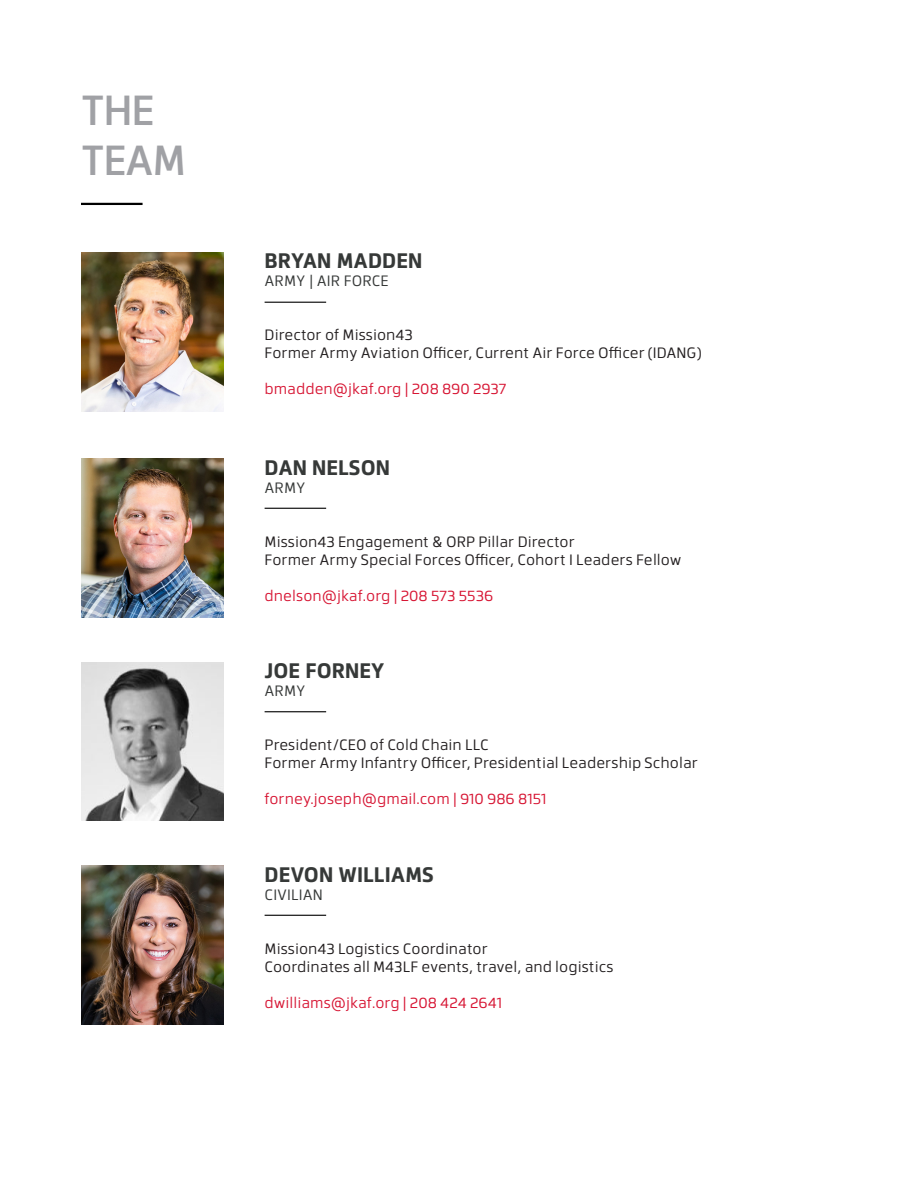
<style>
.page{position:relative;width:918px;height:1188px;background:#fff}
.page>*{position:absolute;margin:0;border:0;box-sizing:border-box;transform-origin:0 0}
.t1{font:500 42px/50.4px "Facto";letter-spacing:-.03em;color:#a0a1a5}
.Name{font:700 21px "Facto";color:#363938}
.Body{font:15px/18px "Facto";color:#231f20}
.Body-2{font:15px "Facto";color:#d71634}
.Branch{font:15px "Facto";color:#363938}
</style>
<div class="page">
<hr style="left:81px;top:203px;width:62px;height:2px;background:#000">
<hr style="left:265px;top:302px;width:61px;height:1px;background:#000">
<hr style="left:265px;top:508px;width:61px;height:1px;background:#000">
<hr style="left:265px;top:711px;width:61px;height:1px;background:#000">
<hr style="left:265px;top:915px;width:61px;height:1px;background:#000">
<img style="left:81px;top:253px;width:143px;height:158px">
<img style="left:81px;top:459px;width:143px;height:158px">
<img style="left:81px;top:662px;width:143px;height:159px">
<img style="left:81px;top:866px;width:143px;height:158px">
<p class="t1" style="left:81px;top:82px;width:107px">THE<br>TEAM</p>
<p class="Name" style="left:265px;top:245px;width:159px">BRYAN MADDEN</p>
<p class="Branch" style="left:265px;top:270px;width:126px">ARMY | AIR FORCE</p>
<p class="Body" style="left:265px;top:325px;width:439px">Director of Mission43<br>Former Army Aviation Officer, Current Air Force Officer (IDANG)</p>
<p class="Body-2" style="left:265px;top:378px;width:244px">bmadden@jkaf.org | 208 890 2937</p>
<p class="Name" style="left:265px;top:451px;width:127px">DAN NELSON</p>
<p class="Branch" style="left:265px;top:476px;width:43px">ARMY</p>
<p class="Body" style="left:265px;top:531px;width:312px">Mission43 Engagement &amp; ORP Pillar Director</p>
<p class="Body" style="left:265px;top:549px;width:418px">Former Army Special Forces Officer, Cohort I Leaders Fellow</p>
<p class="Body-2" style="left:265px;top:584px;width:230px">dnelson@jkaf.org | 208 573 5536</p>
<p class="Name" style="left:265px;top:655px;width:122px">JOE FORNEY</p>
<p class="Branch" style="left:265px;top:680px;width:43px">ARMY</p>
<p class="Body" style="left:265px;top:735px;width:226px">President/CEO of Cold Chain LLC</p>
<p class="Body" style="left:265px;top:753px;width:435px">Former Army Infantry Officer, Presidential Leadership Scholar</p>
<p class="Body-2" style="left:265px;top:788px;width:283px">forney.joseph@gmail.com | 910 986 8151</p>
<p class="Name" style="left:265px;top:858px;width:171px">DEVON WILLIAMS</p>
<p class="Branch" style="left:265px;top:883px;width:60px">CIVILIAN</p>
<p class="Body" style="left:265px;top:938px;width:225px">Mission43 Logistics Coordinator</p>
<p class="Body" style="left:265px;top:956px;width:350px">Coordinates all M43LF events, travel, and logistics</p>
<p class="Body-2" style="left:265px;top:991px;width:239px">dwilliams@jkaf.org | 208 424 2641</p>
</div>
